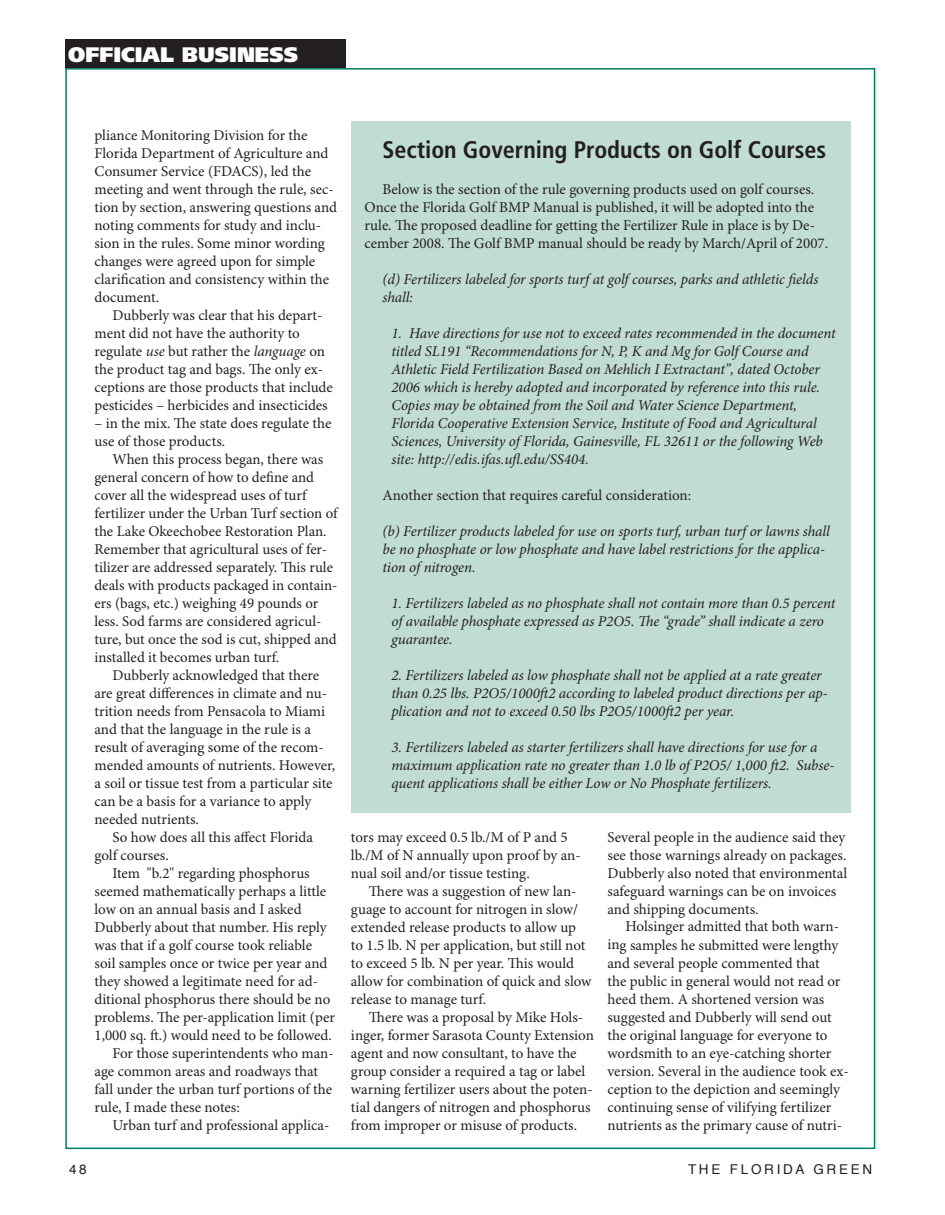
<style>
.page{position:relative;width:945px;height:1215px;background:#fff}
.page>*{position:absolute;margin:0;border:0;box-sizing:border-box;transform-origin:0 0}
.t1{font:700 condensed 24px "Frutiger";color:#231f20}
.t2{font:900 21px "Frutiger";color:#fff}
.t3{font:15px/18px "Minion Pro";color:#231f20}
.t4{font:italic 15px/18px "Minion Pro";letter-spacing:-.005em;color:#231f20}
.t5{font:13.5px "Helvetica";letter-spacing:.2em;color:#231f20}
.s1{font-style:italic}
</style>
<div class="page">
<div style="left:65px;top:39px;width:281px;height:29px;background:#231f20"></div>
<div style="left:351px;top:122px;width:499px;height:691px;background:#c0dcd4"></div>
<h2 class="t2" style="left:68px;top:42px;width:231px">OFFICIAL BUSINESS</h2>
<p class="t3" style="left:94px;top:126px;width:244px">pliance Monitoring Division for the Florida Department of Agriculture and Consumer Service (FDACS), led the meeting and went through the rule, sec&shy;tion by section, answering questions and noting comments for study and inclu&shy;sion in the rules. Some minor wording changes were agreed upon for simple clarification and consistency within the document.</p>
<p class="t3" style="left:94px;top:306px;width:240px;text-indent:18px">Dubberly was clear that his depart&shy;ment did not have the authority to regulate <span class="s1">use</span> but rather the <span class="s1">language</span> on the product tag and bags. The only ex&shy;ceptions are those products that include pesticides – herbicides and insecticides</p>
<p class="t3" style="left:94px;top:414px;width:239px">– in the mix. The state does regulate the use of those products.</p>
<p class="t3" style="left:94px;top:450px;width:245px;text-indent:18px">When this process began, there was general concern of how to define and cover all the widespread uses of turf fertilizer under the Urban Turf section of the Lake Okeechobee Restoration Plan.<br>Remember that agricultural uses of fer&shy;tilizer are addressed separately. This rule deals with products packaged in contain&shy;ers (bags, etc.) weighing 49 pounds or less. Sod farms are considered agricul&shy;ture, but once the sod is cut, shipped and installed it becomes urban turf.</p>
<p class="t3" style="left:94px;top:666px;width:242px;text-indent:18px">Dubberly acknowledged that there are great differences in climate and nu&shy;trition needs from Pensacola to Miami and that the language in the rule is a result of averaging some of the recom&shy;mended amounts of nutrients. However, a soil or tissue test from a particular site can be a basis for a variance to apply needed nutrients.</p>
<p class="t3" style="left:94px;top:828px;width:220px;text-indent:18px">So how does all this affect Florida golf courses.</p>
<p class="t3" style="left:112px;top:864px;width:199px">Item "b.2" regarding phosphorus</p>
<p class="t3" style="left:94px;top:882px;width:233px">seemed mathematically perhaps a little</p>
<p class="t3" style="left:94px;top:900px;width:209px">low on an annual basis and I asked</p>
<p class="t3" style="left:94px;top:918px;width:234px">Dubberly about that number. His reply</p>
<p class="t3" style="left:94px;top:936px;width:219px">was that if a golf course took reliable</p>
<p class="t3" style="left:94px;top:954px;width:234px">soil samples once or twice per year and</p>
<p class="t3" style="left:94px;top:972px;width:225px">they showed a legitimate need for ad-</p>
<p class="t3" style="left:94px;top:990px;width:237px">ditional phosphorus there should be no</p>
<p class="t3" style="left:94px;top:1008px;width:242px">problems. The per-application limit (per</p>
<p class="t3" style="left:94px;top:1026px;width:239px">1,000 sq. ft.) would need to be followed.</p>
<p class="t3" style="left:112px;top:1044px;width:223px">For those superintendents who man-</p>
<p class="t3" style="left:94px;top:1062px;width:225px">age common areas and roadways that</p>
<p class="t3" style="left:94px;top:1080px;width:239px">fall under the urban turf portions of the</p>
<p class="t3" style="left:94px;top:1098px;width:147px">rule, I made these notes:</p>
<p class="t3" style="left:112px;top:1116px;width:218px">Urban turf and professional applica-</p>
<h1 class="t1" style="left:382px;top:135px;width:445px">Section Governing Products on Golf Courses</h1>
<p class="t3" style="left:364px;top:180px;width:465px;text-indent:18px">Below is the section of the rule governing products used on golf courses.<br>Once the Florida Golf BMP Manual is published, it will be adopted into the rule. The proposed deadline for getting the Fertilizer Rule in place is by De&shy;cember 2008. The Golf BMP manual should be ready by March/April of 2007.</p>
<p class="t4" style="left:383px;top:270px;width:437px">(d) Fertilizers labeled for sports turf at golf courses, parks and athletic fields shall:</p>
<p class="t4" style="left:392px;top:324px;width:446px">1. Have directions for use not to exceed rates recommended in the document titled SL191 “Recommendations for N, P, K and Mg for Golf Course and Athletic Field Fertilization Based on Mehlich I Extractant”, dated October 2006 which is hereby adopted and incorporated by reference into this rule.<br>Copies may be obtained from the Soil and Water Science Department, Florida Cooperative Extension Service, Institute of Food and Agricultural Sciences, University of Florida, Gainesville, FL 32611 or the following Web site: http://edis.ifas.ufl.edu/SS404.</p>
<p class="t3" style="left:383px;top:486px;width:310px">Another section that requires careful consideration:</p>
<p class="t4" style="left:383px;top:522px;width:449px">(b) Fertilizer products labeled for use on sports turf, urban turf or lawns shall be no phosphate or low phosphate and have label restrictions for the applica&shy;tion of nitrogen.</p>
<p class="t4" style="left:391px;top:594px;width:445px">1. Fertilizers labeled as no phosphate shall not contain more than 0.5 percent of available phosphate expressed as P2O5. The “grade” shall indicate a zero guarantee.</p>
<p class="t4" style="left:391px;top:666px;width:438px">2. Fertilizers labeled as low phosphate shall not be applied at a rate greater than 0.25 lbs. P2O5/1000ft2 according to labeled product directions per ap&shy;plication and not to exceed 0.50 lbs P2O5/1000ft2 per year.</p>
<p class="t4" style="left:391px;top:738px;width:445px">3. Fertilizers labeled as starter fertilizers shall have directions for use for a maximum application rate no greater than 1.0 lb of P2O5/ 1,000 ft2. Subse&shy;quent applications shall be either Low or No Phosphate fertilizers.</p>
<p class="t3" style="left:351px;top:828px;width:231px">tors may exceed 0.5 lb./M of P and 5 lb./M of N annually upon proof by an&shy;nual soil and/or tissue testing.</p>
<p class="t3" style="left:351px;top:882px;width:242px;text-indent:18px">There was a suggestion of new lan&shy;guage to account for nitrogen in slow/ extended release products to allow up to 1.5 lb. N per application, but still not to exceed 5 lb. N per year. This would allow for combination of quick and slow release to manage turf.</p>
<p class="t3" style="left:351px;top:1008px;width:245px;text-indent:18px">There was a proposal by Mike Hols&shy;inger, former Sarasota County Extension agent and now consultant, to have the group consider a required a tag or label warning fertilizer users about the poten&shy;tial dangers of nitrogen and phosphorus from improper or misuse of products.</p>
<p class="t3" style="left:607px;top:828px;width:241px">Several people in the audience said they see those warnings already on packages.<br>Dubberly also noted that environmental safeguard warnings can be on invoices and shipping documents.</p>
<p class="t3" style="left:607px;top:918px;width:243px;text-indent:18px">Holsinger admitted that both warn&shy;ing samples he submitted were lengthy and several people commented that<br>the public in general would not read or heed them. A shortened version was suggested and Dubberly will send out the original language for everyone to wordsmith to an eye-catching shorter version. Several in the audience took ex&shy;ception to the depiction and seemingly continuing sense of vilifying fertilizer nutrients as the primary cause of nutri-</p>
<p class="t5" style="left:69px;top:1158px;width:19px">48</p>
<p class="t5" style="left:688px;top:1158px;width:186px">THE FLORIDA GREEN</p>
</div>
